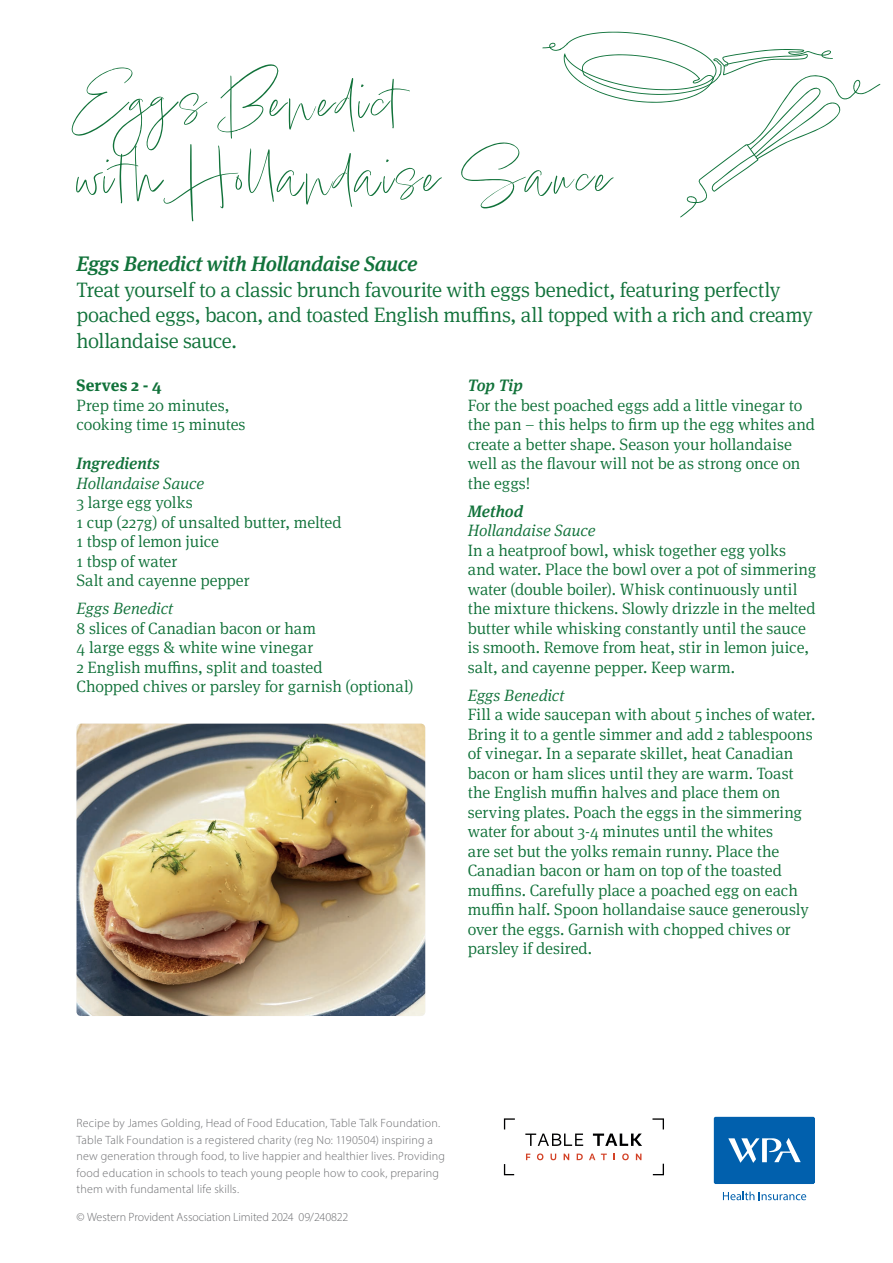
<style>
.page{position:relative;width:893px;height:1263px;background:#fff}
.page>*{position:absolute;margin:0;border:0;box-sizing:border-box;transform-origin:0 0}
.heading_1{font:66px/75px "Lindsey Signature";letter-spacing:.035em;color:#11723a}
.heading_1-2{font:300 21px/25.5px "Meta Serif Pro";letter-spacing:-.02em;color:#11723a}
.heading_1-3{font:300 16.5px/19.5px "Meta Serif Pro";letter-spacing:-.005em;color:#11723a}
.t1{font:italic 300 16.5px "Meta Serif Pro";color:#11723a}
.t2{font:300 12px/16.5px "Myriad Pro";letter-spacing:.015em;color:#6c6d70}
.t3{font:300 12px "Myriad Pro";letter-spacing:-.005em;color:#6c6d70}
.s1{font-weight:500;font-style:italic}
.s2{font-weight:700}
.s3{font-style:italic}
</style>
<div class="page">
<svg style="left:723px;top:1191px;width:83px;height:9px"></svg>
<svg style="left:713px;top:1116px;width:102px;height:68px;background:#1d72b6"></svg>
<svg style="left:504px;top:1118px;width:11px;height:11px"></svg>
<svg style="left:504px;top:1164px;width:10px;height:11px"></svg>
<svg style="left:653px;top:1164px;width:11px;height:11px"></svg>
<svg style="left:652px;top:1118px;width:12px;height:11px"></svg>
<svg style="left:525px;top:1133px;width:58px;height:13px"></svg>
<svg style="left:593px;top:1133px;width:49px;height:13px"></svg>
<svg style="left:526px;top:1153px;width:4px;height:7px"></svg>
<svg style="left:537px;top:1153px;width:6px;height:7px"></svg>
<svg style="left:550px;top:1153px;width:6px;height:7px"></svg>
<svg style="left:564px;top:1153px;width:5px;height:7px"></svg>
<svg style="left:577px;top:1153px;width:6px;height:7px"></svg>
<svg style="left:589px;top:1153px;width:6px;height:7px"></svg>
<svg style="left:601px;top:1153px;width:6px;height:7px"></svg>
<svg style="left:622px;top:1153px;width:7px;height:7px"></svg>
<svg style="left:636px;top:1153px;width:5px;height:7px"></svg>
<svg style="left:542px;top:32px;width:339px;height:186px"></svg>
<img style="left:77px;top:724px;width:348px;height:292px">
<p class="heading_1" style="left:77px;top:62px;width:537px">Eggs Benedict<br>with Hollandaise Sauce</p>
<p class="heading_1-2" style="left:77px;top:250px;width:738px"><span class="s1">Eggs Benedict with Hollandaise Sauce<br></span>Treat yourself to a classic brunch favourite with eggs benedict, featuring perfectly poached eggs, bacon, and toasted English muffins, all topped with a rich and creamy hollandaise sauce.</p>
<p class="heading_1-3" style="left:77px;top:375px;width:171px"><span class="s2">Serves 2 - 4<br></span>Prep time 20 minutes, cooking time 15 minutes</p>
<p class="heading_1-3" style="left:77px;top:453px;width:267px"><span class="s1">Ingredients<br></span><span class="s3">Hollandaise Sauce<br></span>3 large egg yolks<br>1 cup (227g) of unsalted butter, melted<br>1 tbsp of lemon juice<br>1 tbsp of water<br>Salt and cayenne pepper</p>
<p class="t1" style="left:77px;top:596px;width:98px">Eggs Benedict</p>
<p class="heading_1-3" style="left:77px;top:617px;width:339px">8 slices of Canadian bacon or ham<br>4 large eggs &amp; white wine vinegar<br>2 English muffins, split and toasted<br>Chopped chives or parsley for garnish (optional)</p>
<p class="heading_1-3" style="left:468px;top:375px;width:349px"><span class="s1">Top Tip<br></span>For the best poached eggs add a little vinegar to the pan – this helps to firm up the egg whites and create a better shape. Season your hollandaise well as the flavour will not be as strong once on the eggs!</p>
<p class="heading_1-3" style="left:468px;top:500px;width:350px"><span class="s1">Method<br></span><span class="s3">Hollandaise Sauce<br></span>In a heatproof bowl, whisk together egg yolks and water. Place the bowl over a pot of simmering water (double boiler). Whisk continuously until the mixture thickens. Slowly drizzle in the melted butter while whisking constantly until the sauce is smooth. Remove from heat, stir in lemon juice, salt, and cayenne pepper. Keep warm.</p>
<p class="heading_1-3" style="left:468px;top:684px;width:349px"><span class="s3">Eggs Benedict<br></span>Fill a wide saucepan with about 5 inches of water.<br>Bring it to a gentle simmer and add 2 tablespoons of vinegar. In a separate skillet, heat Canadian bacon or ham slices until they are warm. Toast the English muffin halves and place them on serving plates. Poach the eggs in the simmering water for about 3-4 minutes until the whites<br>are set but the yolks remain runny. Place the Canadian bacon or ham on top of the toasted muffins. Carefully place a poached egg on each muffin half. Spoon hollandaise sauce generously over the eggs. Garnish with chopped chives or parsley if desired.</p>
<p class="t2" style="left:77px;top:1115px;width:370px">Recipe by James Golding, Head of Food Education, Table Talk Foundation.<br>Table Talk Foundation is a registered charity (reg No: 1190504) inspiring a new generation through food, to live happier and healthier lives. Providing food education in schools to teach young people how to cook, preparing them with fundamental life skills.</p>
<p class="t3" style="left:77px;top:1210px;width:273px">© Western Provident Association Limited 2024 09/240822</p>
</div>
